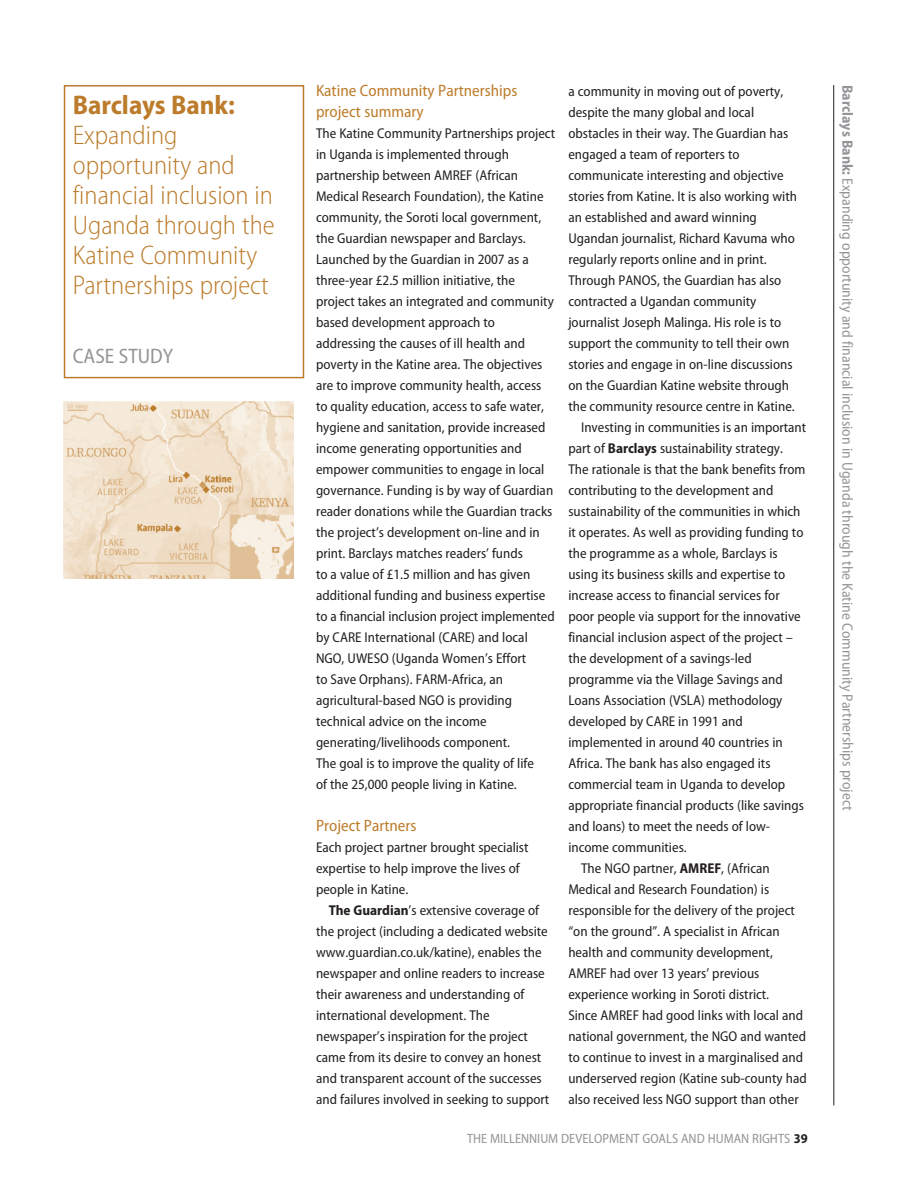
<style>
.page{position:relative;width:918px;height:1188px;background:#fff}
.page>*{position:absolute;margin:0;border:0;box-sizing:border-box;transform-origin:0 0}
.t1{font:300 semi-condensed 27px/30px "Myriad Pro";color:#bc7c2b}
.t2{font:700 semi-condensed 27px "Myriad Pro";color:#bc7c2b}
.t3{font:semi-condensed 21px "Myriad Pro";color:#939598}
.t4{font:semi-condensed 16.5px/21px "Myriad Pro";color:#bc7c2b}
.t5{font:semi-condensed 15px "Myriad Pro";color:#939598}
.t6{font:semi-condensed 14.25px/21px "Myriad Pro";color:#231f20}
.t7{font:semi-condensed 13.5px "Myriad Pro";color:#939598}
.s1{font-weight:700}
.s2{font-weight:700;color:#231f20}
</style>
<div class="page">
<div style="left:64px;top:85px;width:240px;height:293px;border:2px solid #bc7c2b"></div>
<hr style="left:833px;top:85px;width:1px;height:1020px;background:#231f20">
<img style="left:64px;top:402px;width:230px;height:176px">
<h1 class="t2" style="left:73px;top:95px;width:164px">Barclays Bank:</h1>
<h1 class="t1" style="left:73px;top:122px;width:203px">Expanding opportunity and financial inclusion in<br>Uganda through the<br>Katine Community<br>Partnerships project</h1>
<h2 class="t3" style="left:73px;top:349px;width:102px">CASE STUDY</h2>
<p class="t4" style="left:316px;top:81px;width:203px">Katine Community Partnerships project summary</p>
<p class="t6" style="left:316px;top:124px;width:241px">The Katine Community Partnerships project in Uganda is implemented through partnership between AMREF (African Medical Research Foundation), the Katine community, the Soroti local government, the Guardian newspaper and Barclays.<br>Launched by the Guardian in 2007 as a three-year £2.5 million initiative, the project takes an integrated and community based development approach to addressing the causes of ill health and poverty in the Katine area. The objectives are to improve community health, access to quality education, access to safe water, hygiene and sanitation, provide increased income generating opportunities and empower communities to engage in local governance. Funding is by way of Guardian reader donations while the Guardian tracks the project’s development on-line and in print. Barclays matches readers’ funds<br>to a value of £1.5 million and has given additional funding and business expertise to a financial inclusion project implemented by CARE International (CARE) and local NGO, UWESO (Uganda Women’s Effort<br>to Save Orphans). FARM-Africa, an agricultural-based NGO is providing technical advice on the income generating/livelihoods component.<br>The goal is to improve the quality of life<br>of the 25,000 people living in Katine.</p>
<p class="t4" style="left:316px;top:816px;width:102px">Project Partners</p>
<p class="t6" style="left:316px;top:838px;width:214px">Each project partner brought specialist expertise to help improve the lives of people in Katine.</p>
<p class="t6" style="left:316px;top:901px;width:235px;text-indent:13px"><span class="s1">The Guardian</span>’s extensive coverage of the project (including a dedicated website www.guardian.co.uk/katine), enables the newspaper and online readers to increase their awareness and understanding of international development. The newspaper’s inspiration for the project came from its desire to convey an honest and transparent account of the successes and failures involved in seeking to support</p>
<p class="t6" style="left:568px;top:82px;width:216px">a community in moving out of poverty,</p>
<p class="t6" style="left:568px;top:103px;width:187px">despite the many global and local</p>
<p class="t6" style="left:568px;top:124px;width:222px">obstacles in their way. The Guardian has</p>
<p class="t6" style="left:568px;top:145px;width:173px">engaged a team of reporters to</p>
<p class="t6" style="left:568px;top:166px;width:217px">communicate interesting and objective</p>
<p class="t6" style="left:568px;top:187px;width:230px">stories from Katine. It is also working with</p>
<p class="t6" style="left:568px;top:208px;width:190px">an established and award winning</p>
<p class="t6" style="left:568px;top:229px;width:228px">Ugandan journalist, Richard Kavuma who</p>
<p class="t6" style="left:568px;top:250px;width:200px">regularly reports online and in print.</p>
<p class="t6" style="left:568px;top:271px;width:214px">Through PANOS, the Guardian has also</p>
<p class="t6" style="left:568px;top:292px;width:190px">contracted a Ugandan community</p>
<p class="t6" style="left:568px;top:313px;width:214px">journalist Joseph Malinga. His role is to</p>
<p class="t6" style="left:568px;top:334px;width:223px">support the community to tell their own</p>
<p class="t6" style="left:568px;top:355px;width:226px">stories and engage in on-line discussions</p>
<p class="t6" style="left:568px;top:376px;width:222px">on the Guardian Katine website through</p>
<p class="t6" style="left:568px;top:397px;width:228px">the community resource centre in Katine.</p>
<p class="t6" style="left:581px;top:418px;width:227px">Investing in communities is an important</p>
<p class="t6" style="left:568px;top:439px;width:216px">part of <span class="s1">Barclays</span> sustainability strategy.</p>
<p class="t6" style="left:568px;top:460px;width:239px">The rationale is that the bank benefits from</p>
<p class="t6" style="left:568px;top:481px;width:207px">contributing to the development and</p>
<p class="t6" style="left:568px;top:502px;width:234px">sustainability of the communities in which</p>
<p class="t6" style="left:568px;top:523px;width:237px">it operates. As well as providing funding to</p>
<p class="t6" style="left:568px;top:544px;width:211px">the programme as a whole, Barclays is</p>
<p class="t6" style="left:568px;top:565px;width:218px">using its business skills and expertise to</p>
<p class="t6" style="left:568px;top:586px;width:213px">increase access to financial services for</p>
<p class="t6" style="left:568px;top:607px;width:234px">poor people via support for the innovative</p>
<p class="t6" style="left:568px;top:628px;width:226px">financial inclusion aspect of the project –</p>
<p class="t6" style="left:568px;top:649px;width:185px">the development of a savings-led</p>
<p class="t6" style="left:568px;top:670px;width:216px">programme via the Village Savings and</p>
<p class="t6" style="left:568px;top:691px;width:216px">Loans Association (VSLA) methodology</p>
<p class="t6" style="left:568px;top:712px;width:176px">developed by CARE in 1991 and</p>
<p class="t6" style="left:568px;top:733px;width:216px">implemented in around 40 countries in</p>
<p class="t6" style="left:568px;top:754px;width:204px">Africa. The bank has also engaged its</p>
<p class="t6" style="left:568px;top:775px;width:218px">commercial team in Uganda to develop</p>
<p class="t6" style="left:568px;top:796px;width:237px">appropriate financial products (like savings</p>
<p class="t6" style="left:568px;top:817px;width:203px">and loans) to meet the needs of low-</p>
<p class="t6" style="left:568px;top:838px;width:120px">income communities.</p>
<p class="t6" style="left:581px;top:859px;width:190px">The NGO partner, <span class="s1">AMREF</span>, (African</p>
<p class="t6" style="left:568px;top:880px;width:202px">Medical and Research Foundation) is</p>
<p class="t6" style="left:568px;top:901px;width:228px">responsible for the delivery of the project</p>
<p class="t6" style="left:568px;top:922px;width:213px">“on the ground”. A specialist in African</p>
<p class="t6" style="left:568px;top:943px;width:206px">health and community development,</p>
<p class="t6" style="left:568px;top:964px;width:193px">AMREF had over 13 years’ previous</p>
<p class="t6" style="left:568px;top:985px;width:202px">experience working in Soroti district.</p>
<p class="t6" style="left:568px;top:1006px;width:236px">Since AMREF had good links with local and</p>
<p class="t6" style="left:568px;top:1027px;width:239px">national government, the NGO and wanted</p>
<p class="t6" style="left:568px;top:1048px;width:236px">to continue to invest in a marginalised and</p>
<p class="t6" style="left:568px;top:1069px;width:240px">underserved region (Katine sub-county had</p>
<p class="t6" style="left:568px;top:1090px;width:232px">also received less NGO support than other</p>
<p class="t7" style="left:467px;top:1134px;width:342px">THE MILLENNIUM DEVELOPMENT GOALS AND HUMAN RIGHTS <span class="s2">39</span></p>
<p class="t5" style="left:853px;top:85px;width:727px;rotate:90deg"><span class="s1">Barclays Bank:</span> Expanding opportunity and financial inclusion in Uganda through the Katine Community Partnerships project</p>
</div>
